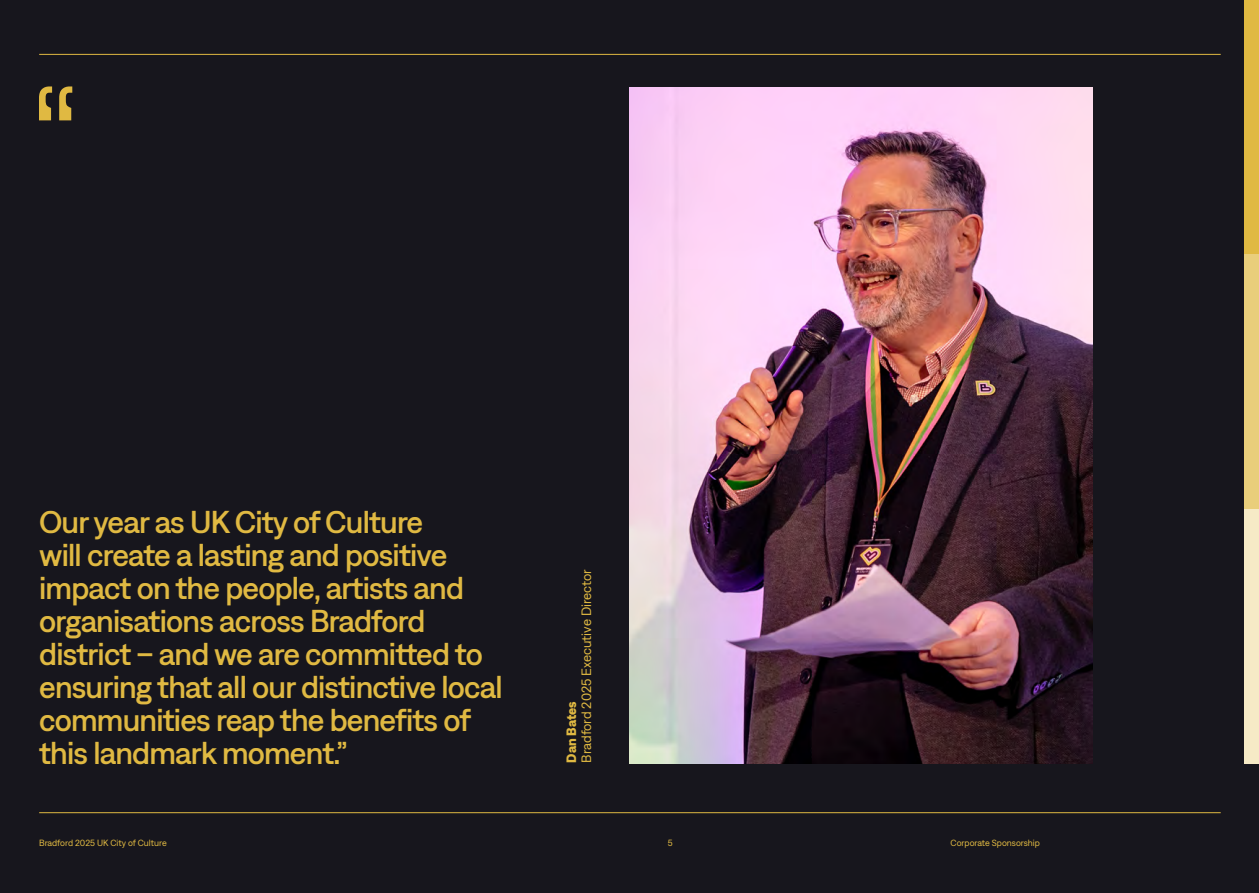
<style>
.page{position:relative;width:1259px;height:893px;background:#17161d}
.page>*{position:absolute;margin:0;border:0;box-sizing:border-box;transform-origin:0 0}
.t1{font:500 31.5px/33px "Denim INK";letter-spacing:-.025em;color:#e0b942}
.t2{font:13.5px "Denim INK";color:#e0b942}
.t3{font:700 13.5px "Denim INK";letter-spacing:-.005em;color:#e0b942}
.t4{font:9px "Denim INK";color:#e0b942}
</style>
<div class="page">
<svg style="left:39px;top:86px;width:33px;height:34px"></svg>
<hr style="left:39px;top:812px;width:1181px;height:1px;background:#e0b942">
<hr style="left:39px;top:54px;width:1181px;height:1px;background:#e0b942">
<div style="left:1244px;top:0;width:15px;height:255px;background:#e0b942"></div>
<div style="left:1244px;top:255px;width:15px;height:254px;background:#e9ce7b"></div>
<div style="left:1244px;top:509px;width:15px;height:255px;background:#f6eac6"></div>
<img style="left:629px;top:87px;width:463px;height:677px">
<p class="t1" style="left:39px;top:503px;width:465px">Our year as UK City of Culture<br>will create a lasting and positive impact on the people, artists and organisations across Bradford district – and we are committed to ensuring that all our distinctive local communities reap the benefits of this landmark moment.”</p>
<p class="t2" style="left:577px;top:763px;width:195px;rotate:-90deg">Bradford 2025 Executive Director</p>
<p class="t3" style="left:561px;top:763px;width:63px;rotate:-90deg">Dan Bates</p>
<p class="t4" style="left:39px;top:836px;width:129px">Bradford 2025 UK City of Culture</p>
<p class="t4" style="left:668px;top:836px;width:6px">5</p>
<p class="t4" style="left:950px;top:836px;width:91px">Corporate Sponsorship</p>
</div>
